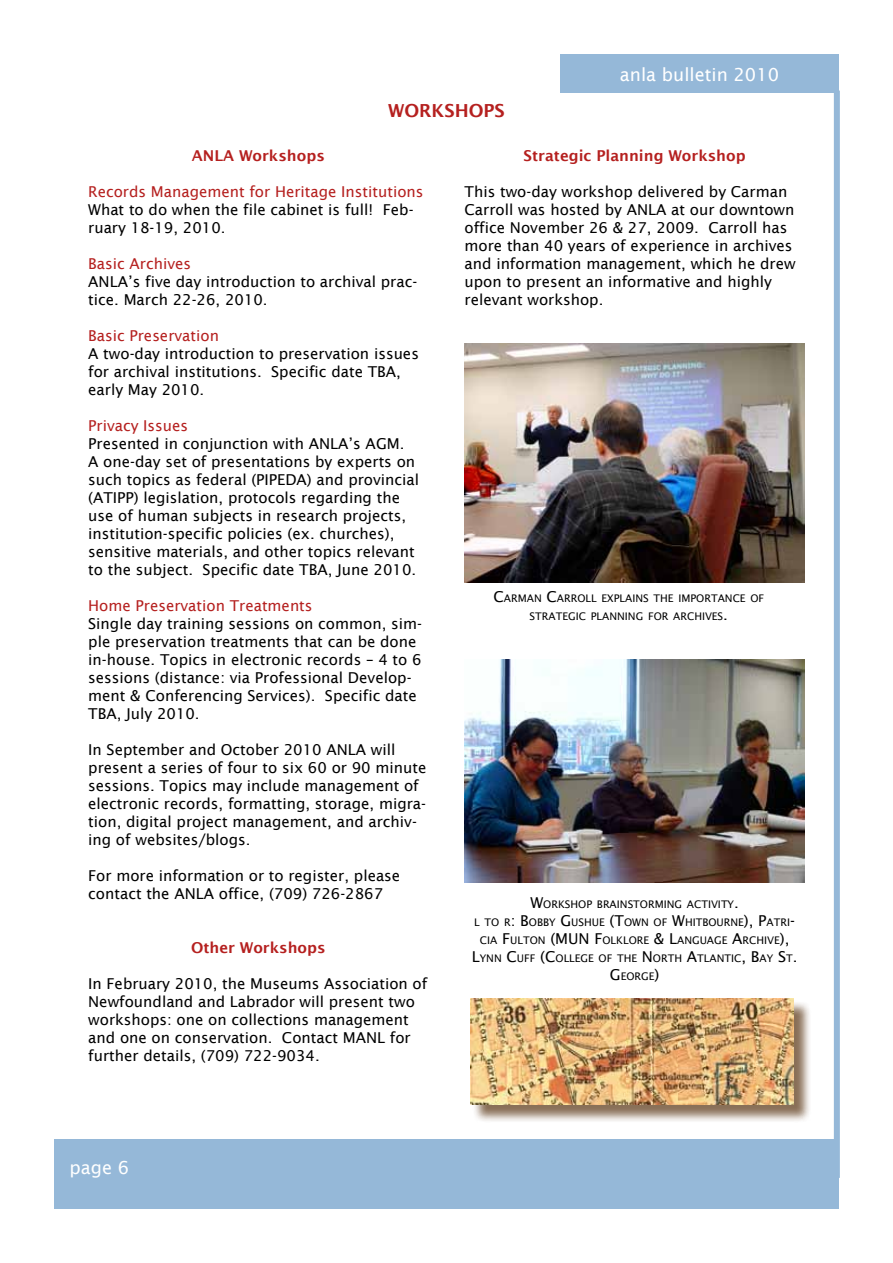
<style>
.page{position:relative;width:893px;height:1263px;background:#fff}
.page>*{position:absolute;margin:0;border:0;box-sizing:border-box;transform-origin:0 0}
.t1{font:18px "Lucida Sans";color:#fff}
.t2{font:600 18px "Lucida Sans";color:#b5201f}
.t3{font:15px/18px "Lucida Sans";color:#000}
.t4{font:15px "Lucida Sans";color:#b5201f}
.t5{font:600 15px "Lucida Sans";color:#b5201f}
.t6{font:10.5px/18px "Lucida Sans";color:#000;text-align:center}
.s1{font-size:15px}
</style>
<div class="page">
<div style="left:54px;top:1139px;width:785px;height:70px;background:#95b8d8"></div>
<div style="left:560px;top:54px;width:279px;height:39px;background:#95b8d8"></div>
<div style="left:834px;top:91px;width:6px;height:1087px;background:#95b8d8"></div>
<img style="left:464px;top:344px;width:341px;height:238px">
<img style="left:464px;top:660px;width:341px;height:222px">
<div style="left:473px;top:1000px;width:339px;height:123px;background:#4c2500;opacity:.66"></div>
<img style="left:470px;top:998px;width:323px;height:106px">
<p class="t2" style="left:388px;top:100px;width:117px">Workshops</p>
<p class="t1" style="left:620px;top:64px;width:161px">anla bulletin 2010</p>
<p class="t5" style="left:192px;top:147px;width:12px">ANLA</p>
<p class="t5" style="left:239px;top:147px;width:87px">Workshops</p>
<p class="t4" style="left:88px;top:183px;width:337px">Records Management for Heritage Institutions</p>
<p class="t3" style="left:88px;top:200px;width:327px">What to do when the file cabinet is full! Feb&shy;ruary 18-19, 2010.</p>
<p class="t4" style="left:88px;top:255px;width:104px">Basic Archives</p>
<p class="t3" style="left:88px;top:272px;width:331px">ANLA’s five day introduction to archival prac&shy;tice. March 22-26, 2010.</p>
<p class="t4" style="left:88px;top:327px;width:132px">Basic Preservation</p>
<p class="t3" style="left:88px;top:344px;width:332px">A two-day introduction to preservation issues for archival institutions. Specific date TBA, early May 2010.</p>
<p class="t4" style="left:88px;top:417px;width:102px">Privacy Issues</p>
<p class="t3" style="left:88px;top:434px;width:332px">Presented in conjunction with ANLA’s AGM.<br>A one-day set of presentations by experts on such topics as federal (PIPEDA) and provincial (ATIPP) legislation, protocols regarding the use of human subjects in research projects, institution-specific policies (ex. churches), sensitive materials, and other topics relevant to the subject. Specific date TBA, June 2010.</p>
<p class="t4" style="left:88px;top:597px;width:226px">Home Preservation Treatments</p>
<p class="t3" style="left:88px;top:614px;width:335px">Single day training sessions on common, sim&shy;ple preservation treatments that can be done in-house. Topics in electronic records – 4 to 6 sessions (distance: via Professional Develop&shy;ment &amp; Conferencing Services). Specific date TBA, July 2010.</p>
<p class="t3" style="left:88px;top:740px;width:340px">In September and October 2010 ANLA will present a series of four to six 60 or 90 minute sessions. Topics may include management of electronic records, formatting, storage, migra&shy;tion, digital project management, and archiv&shy;ing of websites/blogs.</p>
<p class="t3" style="left:88px;top:866px;width:314px">For more information or to register, please contact the ANLA office, (709) 726-2867</p>
<p class="t5" style="left:191px;top:939px;width:136px">Other Workshops</p>
<p class="t3" style="left:88px;top:974px;width:341px">In February 2010, the Museums Association of Newfoundland and Labrador will present two workshops: one on collections management and one on conservation. Contact MANL for further details, (709) 722-9034.</p>
<p class="t5" style="left:524px;top:147px;width:224px">Strategic Planning Workshop</p>
<p class="t3" style="left:465px;top:182px;width:333px">This two-day workshop delivered by Carman Carroll was hosted by ANLA at our downtown office November 26 &amp; 27, 2009. Carroll has more than 40 years of experience in archives and information management, which he drew upon to present an informative and highly relevant workshop.</p>
<p class="t6" style="left:493px;top:589px;width:272px"><span class="s1">C</span>ARMAN <span class="s1">C</span>ARROLL EXPLAINS THE IMPORTANCE OF<br>STRATEGIC PLANNING FOR ARCHIVES<span class="s1">.</span></p>
<p class="t6" style="left:530px;top:895px;width:210px"><span class="s1">W</span>ORKSHOP BRAINSTORMING ACTIVITY<span class="s1">.</span></p>
<p class="t6" style="left:474px;top:913px;width:322px">L TO R<span class="s1">: B</span>OBBY <span class="s1">G</span>USHUE <span class="s1">(T</span>OWN OF <span class="s1">W</span>HITBOURNE<span class="s1">), P</span>ATRI<span class="s1">-</span></p>
<p class="t6" style="left:480px;top:931px;width:87px">CIA <span class="s1">F</span>ULTON <span class="s1">(MUN</span></p>
<p class="t6" style="left:594px;top:931px;width:196px"><span class="s1">F</span>OLKLORE <span class="s1">&amp; L</span>ANGUAGE <span class="s1">A</span>RCHIVE<span class="s1">),</span></p>
<p class="t6" style="left:472px;top:949px;width:327px"><span class="s1">L</span>YNN <span class="s1">C</span>UFF <span class="s1">(C</span>OLLEGE OF THE <span class="s1">N</span> ORTH <span class="s1">A</span>TLANTIC<span class="s1">, B</span>AY <span class="s1">S</span>T<span class="s1">.</span></p>
<p class="t6" style="left:610px;top:967px;width:51px"><span class="s1">G</span>EORGE<span class="s1">)</span></p>
<p class="t1" style="left:70px;top:1157px;width:61px">page 6</p>
</div>
